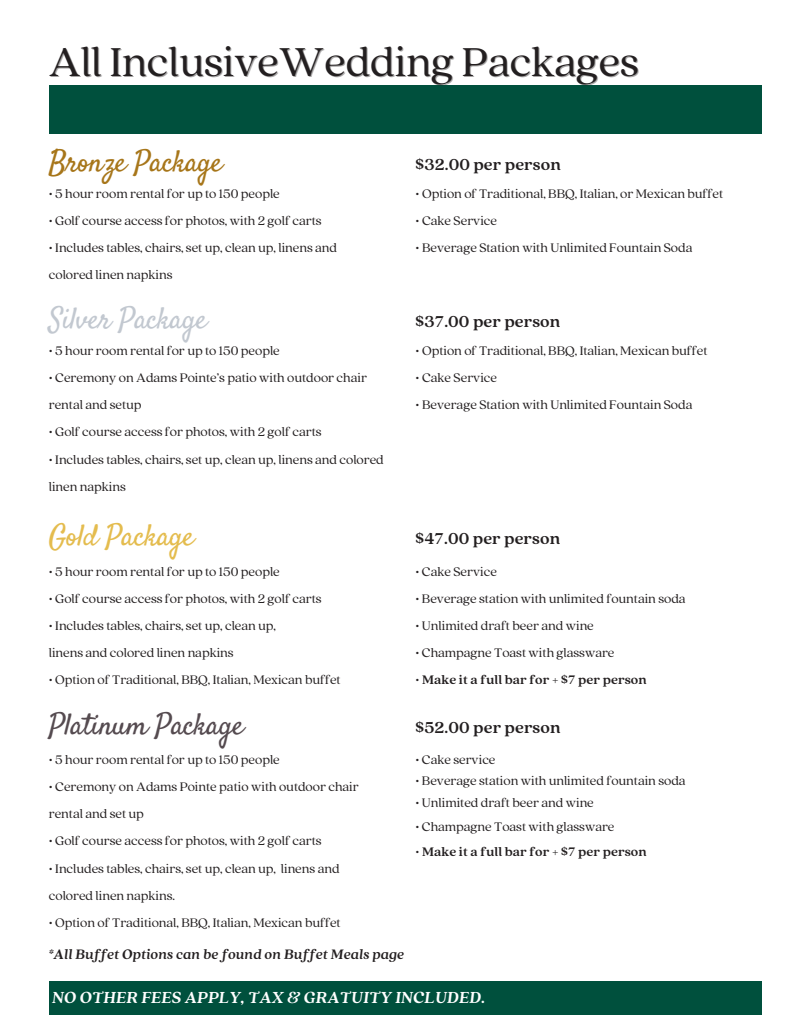
<style>
.page{position:relative;width:810px;height:1035px;background:#fff}
.page>*{position:absolute;margin:0;border:0;box-sizing:border-box;transform-origin:0 0}
.t1{font:44.75px "Quincy CF";color:#231f20}
.t2{font:30px "Satisfy";letter-spacing:-.015em;color:#554b50}
.t3{font:30px "Satisfy";letter-spacing:-.015em;color:#c2c8d0}
.t4{font:30px "Satisfy";letter-spacing:-.015em;color:#a7761a}
.t5{font:30px "Satisfy";letter-spacing:-.015em;color:#e4bc4e}
.t6{font:italic 700 17.75px "Quincy CF";letter-spacing:.01em;color:#fff}
.t7{font:700 17.5px "Quincy CF";letter-spacing:.01em;color:#231f20}
.t8{font:italic 700 15.25px "Quincy CF";letter-spacing:.01em;color:#231f20}
.t9{font:13.75px/27.2px "Quincy CF";color:#231f20}
.t10{font:700 13.75px "Quincy CF";letter-spacing:.01em;color:#231f20}
.s1{font-weight:400}
</style>
<div class="page">
<div style="left:49px;top:85px;width:712px;height:48px;background:#00503d"></div>
<div style="left:49px;top:981px;width:712px;height:33px;background:#00503d"></div>
<h1 class="t1" style="left:49px;top:33px;width:592px">All InclusiveWedding Packages</h1>
<h2 class="t4" style="left:49px;top:143px;width:175px">Bronze Package</h2>
<p class="t9" style="left:49px;top:179px;width:232px">• 5 hour room rental for up to 150 people</p>
<p class="t9" style="left:49px;top:206px;width:274px">• Golf course access for photos, with 2 golf carts</p>
<p class="t9" style="left:49px;top:233px;width:290px">• Includes tables, chairs, set up, clean up, linens and colored linen napkins</p>
<h2 class="t3" style="left:49px;top:300px;width:160px">Silver Package</h2>
<p class="t9" style="left:49px;top:336px;width:232px">• 5 hour room rental for up to 150 people</p>
<p class="t9" style="left:49px;top:363px;width:320px">• Ceremony on Adams Pointe’s patio with outdoor chair rental and setup</p>
<p class="t9" style="left:49px;top:418px;width:274px">• Golf course access for photos, with 2 golf carts</p>
<p class="t9" style="left:49px;top:445px;width:337px">• Includes tables, chairs, set up, clean up, linens and colored linen napkins</p>
<h2 class="t5" style="left:49px;top:517px;width:147px">Gold Package</h2>
<p class="t9" style="left:49px;top:557px;width:232px">• 5 hour room rental for up to 150 people</p>
<p class="t9" style="left:49px;top:584px;width:274px">• Golf course access for photos, with 2 golf carts</p>
<p class="t9" style="left:49px;top:611px;width:229px">• Includes tables, chairs, set up, clean up, linens and colored linen napkins</p>
<p class="t9" style="left:49px;top:666px;width:293px">• Option of Traditional, BBQ, Italian, Mexican buffet</p>
<h2 class="t2" style="left:49px;top:706px;width:197px">Platinum Package</h2>
<p class="t9" style="left:49px;top:745px;width:232px">• 5 hour room rental for up to 150 people</p>
<p class="t9" style="left:49px;top:772px;width:311px">• Ceremony on Adams Pointe patio with outdoor chair rental and set up</p>
<p class="t9" style="left:49px;top:827px;width:274px">• Golf course access for photos, with 2 golf carts</p>
<p class="t9" style="left:49px;top:854px;width:292px">• Includes tables, chairs, set up, clean up, linens and colored linen napkins.</p>
<p class="t9" style="left:49px;top:908px;width:293px">• Option of Traditional, BBQ, Italian, Mexican buffet</p>
<p class="t8" style="left:49px;top:944px;width:357px">*All Buffet Options can be found on Buffet Meals page</p>
<p class="t7" style="left:416px;top:153px;width:147px">$32.00 per person</p>
<p class="t9" style="left:416px;top:179px;width:309px">• Option of Traditional, BBQ, Italian, or Mexican buffet</p>
<p class="t9" style="left:416px;top:206px;width:83px">• Cake Service</p>
<p class="t9" style="left:416px;top:233px;width:278px">• Beverage Station with Unlimited Fountain Soda</p>
<p class="t7" style="left:416px;top:310px;width:146px">$37.00 per person</p>
<p class="t9" style="left:416px;top:336px;width:293px">• Option of Traditional, BBQ, Italian, Mexican buffet</p>
<p class="t9" style="left:416px;top:363px;width:83px">• Cake Service</p>
<p class="t9" style="left:416px;top:391px;width:278px">• Beverage Station with Unlimited Fountain Soda</p>
<p class="t7" style="left:416px;top:527px;width:146px">$47.00 per person</p>
<p class="t9" style="left:416px;top:557px;width:83px">• Cake Service</p>
<p class="t9" style="left:416px;top:584px;width:272px">• Beverage station with unlimited fountain soda</p>
<p class="t9" style="left:416px;top:611px;width:180px">• Unlimited draft beer and wine</p>
<p class="t9" style="left:416px;top:638px;width:201px">• Champagne Toast with glassware</p>
<p class="t10" style="left:416px;top:671px;width:233px"><span class="s1">•</span> Make it a full bar for + $7 per person</p>
<p class="t7" style="left:416px;top:716px;width:146px">$52.00 per person</p>
<p class="t9" style="left:416px;top:745px;width:82px">• Cake service</p>
<p class="t9" style="left:416px;top:767px;width:272px">• Beverage station with unlimited fountain soda</p>
<p class="t9" style="left:416px;top:788px;width:180px">• Unlimited draft beer and wine</p>
<p class="t9" style="left:416px;top:813px;width:201px">• Champagne Toast with glassware</p>
<p class="t10" style="left:416px;top:842px;width:233px"><span class="s1">•</span> Make it a full bar for + $7 per person</p>
<p class="t6" style="left:52px;top:986px;width:434px">NO OTHER FEES APPLY, TAX &amp; GRATUITY INCLUDED.</p>
</div>
